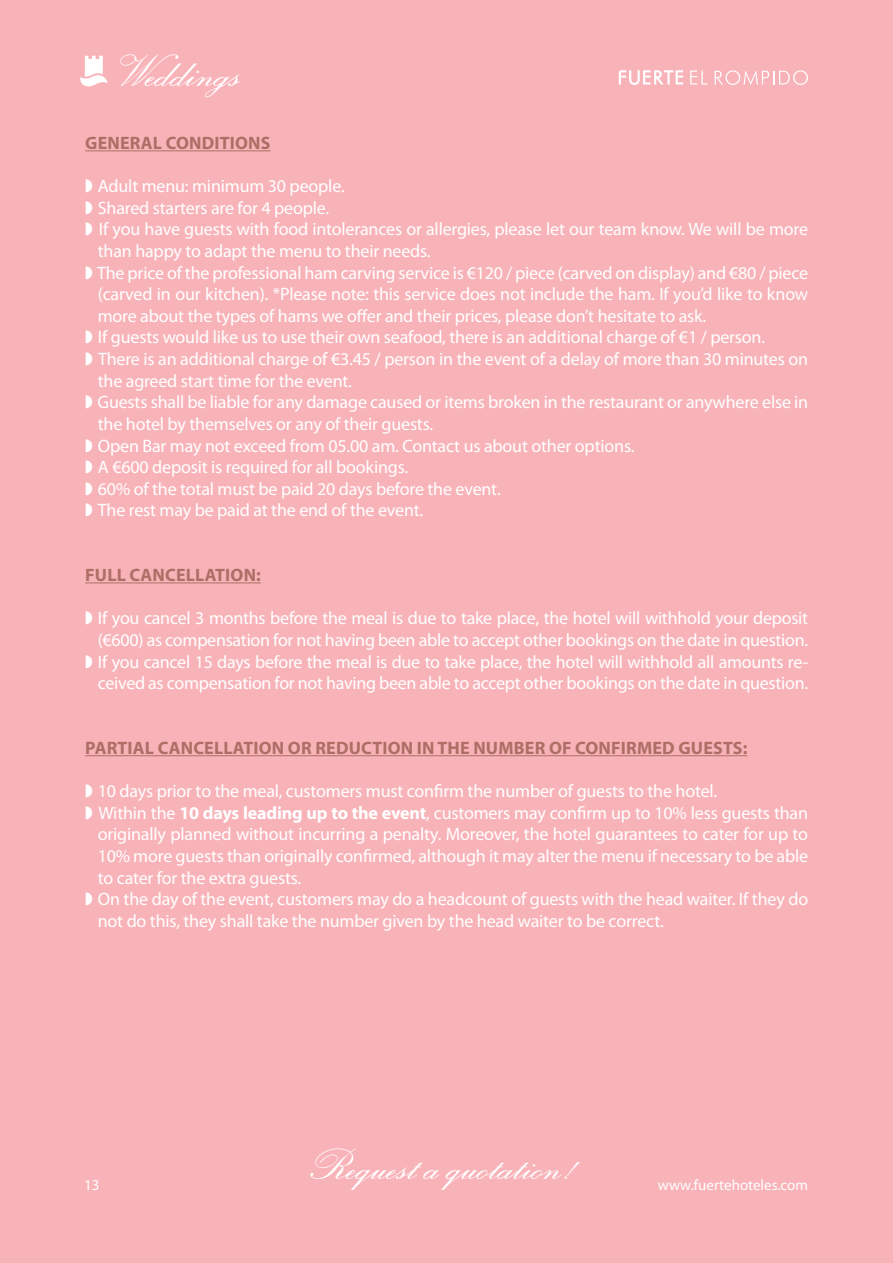
<style>
.page{position:relative;width:893px;height:1263px;background:#f8b3b9}
.page>*{position:absolute;margin:0;border:0;box-sizing:border-box;transform-origin:0 0}
.t1{font:45px "Exmouth";color:#fff}
.t2{font:43.5px "Exmouth";color:#fff}
.t3{font:18px/21.6px "Myriad Pro";letter-spacing:-.01em;color:#fff}
.t4{font:700 18px "Myriad Pro";letter-spacing:.01em;color:#ae6e65}
.t5{font:15px "Myriad Pro";color:#fff}
.s1{font-weight:700}
</style>
<div class="page">
<svg style="left:80px;top:56px;width:27px;height:31px"></svg>
<svg style="left:690px;top:70px;width:18px;height:14px"></svg>
<svg style="left:619px;top:70px;width:64px;height:15px"></svg>
<svg style="left:715px;top:70px;width:93px;height:15px"></svg>
<hr style="left:85px;top:150px;width:186px;height:1px;background:#ae6e65">
<hr style="left:85px;top:582px;width:176px;height:1px;background:#ae6e65">
<hr style="left:85px;top:755px;width:662px;height:1px;background:#ae6e65">
<h1 class="t1" style="left:116px;top:44px;width:131px">Weddings</h1>
<p class="t4" style="left:85px;top:131px;width:187px">GENERAL CONDITIONS</p>
<p class="t3" style="left:97px;top:175px;width:713px">Adult menu: minimum 30 people.<br>Shared starters are for 4 people.<br>If you have guests with food intolerances or allergies, please let our team know. We will be more than happy to adapt the menu to their needs.<br>The price of the professional ham carving service is €120 / piece (carved on display) and €80 / piece (carved in our kitchen). *Please note: this service does not include the ham. If you’d like to know more about the types of hams we offer and their prices, please don’t hesitate to ask.<br>If guests would like us to use their own seafood, there is an additional charge of €1 / person.<br>There is an additional charge of €3.45 / person in the event of a delay of more than 30 minutes on the agreed start time for the event.<br>Guests shall be liable for any damage caused or items broken in the restaurant or anywhere else in the hotel by themselves or any of their guests.<br>Open Bar may not exceed from 05.00 am. Contact us about other options.<br>A €600 deposit is required for all bookings.<br>60% of the total must be paid 20 days before the event.<br>The rest may be paid at the end of the event.</p>
<p class="t4" style="left:85px;top:563px;width:177px">FULL CANCELLATION:</p>
<p class="t3" style="left:98px;top:607px;width:712px;text-align:justify">If you cancel 3 months before the meal is due to take place, the hotel will withhold your deposit (€600) as compensation for not having been able to accept other bookings on the date in question.<br>If you cancel 15 days before the meal is due to take place, the hotel will withhold all amounts re&shy;ceived as compensation for not having been able to accept other bookings on the date in question.</p>
<p class="t4" style="left:85px;top:736px;width:664px">PARTIAL CANCELLATION OR REDUCTION IN THE NUMBER OF CONFIRMED GUESTS:</p>
<p class="t3" style="left:98px;top:780px;width:712px">10 days prior to the meal, customers must confirm the number of guests to the hotel.<br>Within the <span class="s1">10 days leading up to the event</span>, customers may confirm up to 10% less guests than originally planned without incurring a penalty. Moreover, the hotel guarantees to cater for up to 10% more guests than originally confirmed, although it may alter the menu if necessary to be able to cater for the extra guests.<br>On the day of the event, customers may do a headcount of guests with the head waiter. If they do not do this, they shall take the number given by the head waiter to be correct.</p>
<h2 class="t2" style="left:306px;top:1139px;width:279px">Request a quotation!</h2>
<p class="t5" style="left:84px;top:1176px;width:17px">13</p>
<p class="t5" style="left:658px;top:1176px;width:152px">www.fuertehoteles.com</p>
</div>
